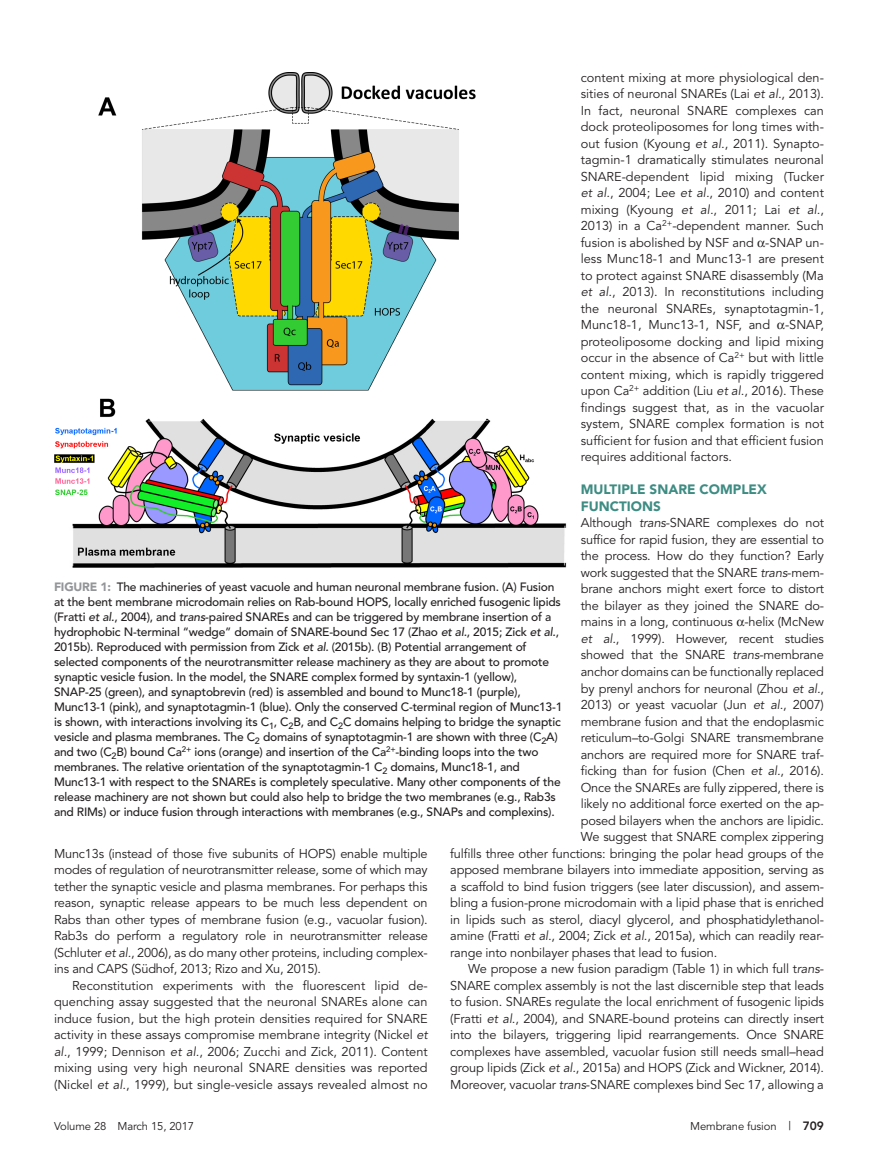
<style>
.page{position:relative;width:878px;height:1175px;background:#fff}
.page>*{position:absolute;margin:0;border:0;box-sizing:border-box;transform-origin:0 0}
.t1{font:900 13.5px/16.5px "Avenir";color:#3e8c83}
.Para{font:12.75px/16.5px "Avenir";letter-spacing:-.01em;color:#231f20;text-align:justify}
.ParaFL{font:12.75px "Avenir";letter-spacing:-.015em;color:#231f20}
.FigCaption{font:500 12px/15px "Avenir";letter-spacing:-.015em;color:#231f20}
.ParaFL-2{font:11.25px "Avenir";letter-spacing:-.01em;color:#231f20}
.s1{font-style:italic}
.s2{font-weight:900;color:#939598}
.s3{font-size:12px}
.s4{font-weight:800;font-size:12px}
</style>
<div class="page">
<img style="left:54px;top:72px;width:513px;height:495px">
<p class="Para" style="left:580px;top:69px;width:245px">content mixing at more physiological den&shy;sities of neuronal SNAREs (Lai <span class="s1">et al.</span>, 2013).<br>In fact, neuronal SNARE complexes can dock proteoliposomes for long times with&shy;out fusion (Kyoung <span class="s1">et al.</span>, 2011). Synapto&shy;tagmin-1 dramatically stimulates neuronal SNARE-dependent lipid mixing (Tucker <span class="s1">et al.</span>, 2004; Lee <span class="s1">et al.</span>, 2010) and content mixing (Kyoung <span class="s1">et al.</span>, 2011; Lai <span class="s1">et al.</span>, 2013) in a Ca<sup>2+</sup>-dependent manner. Such fusion is abolished by NSF and -SNAP un&shy;less Munc18-1 and Munc13-1 are present to protect against SNARE disassembly (Ma <span class="s1">et al.</span>, 2013). In reconstitutions including the neuronal SNAREs, synaptotagmin-1, Munc18-1, Munc13-1, NSF, and -SNAP, proteoliposome docking and lipid mixing occur in the absence of Ca<sup>2+</sup> but with little content mixing, which is rapidly triggered upon Ca<sup>2+</sup> addition (Liu <span class="s1">et al.</span>, 2016). These findings suggest that, as in the vacuolar system, SNARE complex formation is not sufficient for fusion and that efficient fusion requires additional factors.</p>
<h1 class="t1" style="left:580px;top:481px;width:187px">MULTIPLE SNARE COMPLEX<br>FUNCTIONS</h1>
<p class="ParaFL" style="left:580px;top:515px;width:245px">Although <span class="s1">trans</span>-SNARE complexes do not</p>
<p class="ParaFL" style="left:580px;top:532px;width:244px">suffice for rapid fusion, they are essential to</p>
<p class="ParaFL" style="left:580px;top:548px;width:245px">the process. How do they function? Early</p>
<p class="ParaFL" style="left:580px;top:565px;width:245px">work suggested that the SNARE <span class="s1">trans</span>-mem-</p>
<p class="ParaFL" style="left:580px;top:581px;width:245px">brane anchors might exert force to distort</p>
<p class="ParaFL" style="left:580px;top:598px;width:245px">the bilayer as they joined the SNARE do-</p>
<p class="ParaFL" style="left:580px;top:614px;width:245px">mains in a long, continuous -helix (McNew</p>
<p class="ParaFL" style="left:580px;top:631px;width:245px"><span class="s1">et al.</span>, 1999). However, recent studies</p>
<p class="ParaFL" style="left:580px;top:647px;width:245px">showed that the SNARE <span class="s1">trans</span>-membrane</p>
<p class="ParaFL" style="left:580px;top:664px;width:245px">anchor domains can be functionally replaced</p>
<p class="ParaFL" style="left:580px;top:680px;width:244px">by prenyl anchors for neuronal (Zhou <span class="s1">et al.</span>,</p>
<p class="ParaFL" style="left:580px;top:697px;width:245px">2013) or yeast vacuolar (Jun <span class="s1">et al.</span>, 2007)</p>
<p class="ParaFL" style="left:580px;top:713px;width:245px">membrane fusion and that the endoplasmic</p>
<p class="ParaFL" style="left:580px;top:730px;width:245px">reticulum–to-Golgi SNARE transmembrane</p>
<p class="ParaFL" style="left:580px;top:746px;width:245px">anchors are required more for SNARE traf-</p>
<p class="ParaFL" style="left:580px;top:763px;width:244px">ficking than for fusion (Chen <span class="s1">et al.</span>, 2016).</p>
<p class="ParaFL" style="left:580px;top:779px;width:245px">Once the SNAREs are fully zippered, there is</p>
<p class="ParaFL" style="left:580px;top:796px;width:245px">likely no additional force exerted on the ap-</p>
<p class="ParaFL" style="left:580px;top:812px;width:245px">posed bilayers when the anchors are lipidic.</p>
<p class="ParaFL" style="left:580px;top:829px;width:245px">We suggest that SNARE complex zippering</p>
<p class="ParaFL" style="left:450px;top:845px;width:375px">fulfills three other functions: bringing the polar head groups of the</p>
<p class="ParaFL" style="left:450px;top:862px;width:375px">apposed membrane bilayers into immediate apposition, serving as</p>
<p class="ParaFL" style="left:450px;top:878px;width:375px">a scaffold to bind fusion triggers (see later discussion), and assem-</p>
<p class="ParaFL" style="left:450px;top:895px;width:375px">bling a fusion-prone microdomain with a lipid phase that is enriched</p>
<p class="ParaFL" style="left:450px;top:911px;width:375px">in lipids such as sterol, diacyl glycerol, and phosphatidylethanol-</p>
<p class="ParaFL" style="left:450px;top:928px;width:375px">amine (Fratti <span class="s1">et al.</span>, 2004; Zick <span class="s1">et al.</span>, 2015a), which can readily rear-</p>
<p class="ParaFL" style="left:450px;top:944px;width:268px">range into nonbilayer phases that lead to fusion.</p>
<p class="Para" style="left:450px;top:960px;width:375px;text-indent:18px">We propose a new fusion paradigm (Table 1) in which full t<span class="s1">rans</span>-SNARE complex assembly is not the last discernible step that leads to fusion. SNAREs regulate the local enrichment of fusogenic lipids (Fratti <span class="s1">et al.</span>, 2004), and SNARE-bound proteins can directly insert into the bilayers, triggering lipid rearrangements. Once SNARE complexes have assembled, vacuolar fusion still needs small–head group lipids (Zick <span class="s1">et al.</span>, 2015a) and HOPS (Zick and Wickner, 2014).<br>Moreover, vacuolar <span class="s1">trans</span>-SNARE complexes bind Sec 17, allowing a</p>
<p class="FigCaption" style="left:54px;top:580px;width:510px"><span class="s2">FIGURE 1:</span> The machineries of yeast vacuole and human neuronal membrane fusion. (A) Fusion at the bent membrane microdomain relies on Rab-bound HOPS, locally enriched fusogenic lipids (Fratti <span class="s1">et al.</span>, 2004), and <span class="s1">trans</span>-paired SNAREs and can be triggered by membrane insertion of a hydrophobic N-terminal “wedge” domain of SNARE-bound Sec 17 (Zhao <span class="s1">et al.</span>, 2015; Zick <span class="s1">et al.</span>, 2015b). Reproduced with permission from Zick <span class="s1">et al.</span> (2015b). (B) Potential arrangement of selected components of the neurotransmitter release machinery as they are about to promote synaptic vesicle fusion. In the model, the SNARE complex formed by syntaxin-1 (yellow), SNAP-25 (green), and synaptobrevin (red) is assembled and bound to Munc18-1 (purple), Munc13-1 (pink), and synaptotagmin-1 (blue). Only the conserved C-terminal region of Munc13-1 is shown, with interactions involving its C<sub>1</sub>, C<sub>2</sub>B, and C<sub>2</sub>C domains helping to bridge the synaptic vesicle and plasma membranes. The C<sub>2</sub> domains of synaptotagmin-1 are shown with three (C<sub>2</sub>A) and two (C<sub>2</sub>B) bound Ca<sup>2+</sup> ions (orange) and insertion of the Ca<sup>2+</sup>-binding loops into the two membranes. The relative orientation of the synaptotagmin-1 C<sub>2</sub> domains, Munc18-1, and Munc13-1 with respect to the SNAREs is completely speculative. Many other components of the release machinery are not shown but could also help to bridge the two membranes (e.g., Rab3s and RIMs) or induce fusion through interactions with membranes (e.g., SNAPs and complexins).</p>
<p class="Para" style="left:54px;top:845px;width:375px">Munc13s (instead of those five subunits of HOPS) enable multiple modes of regulation of neurotransmitter release, some of which may tether the synaptic vesicle and plasma membranes. For perhaps this reason, synaptic release appears to be much less dependent on Rabs than other types of membrane fusion (e.g., vacuolar fusion).<br>Rab3s do perform a regulatory role in neurotransmitter release (Schluter <span class="s1">et al.</span>, 2006), as do many other proteins, including complex&shy;ins and CAPS (Südhof, 2013; Rizo and Xu, 2015).</p>
<p class="Para" style="left:54px;top:977px;width:375px;text-indent:18px">Reconstitution experiments with the fluorescent lipid de&shy;quenching assay suggested that the neuronal SNAREs alone can induce fusion, but the high protein densities required for SNARE activity in these assays compromise membrane integrity (Nickel <span class="s1">et al.</span>, 1999; Dennison <span class="s1">et al.</span>, 2006; Zucchi and Zick, 2011). Content mixing using very high neuronal SNARE densities was reported (Nickel <span class="s1">et al.</span>, 1999), but single-vesicle assays revealed almost no</p>
<p class="ParaFL-2" style="left:54px;top:1119px;width:141px">Volume 28 March 15, 2017</p>
<p class="ParaFL-2" style="left:690px;top:1119px;width:135px">Membrane fusion <span class="s3">|</span> <span class="s4">709</span></p>
</div>
